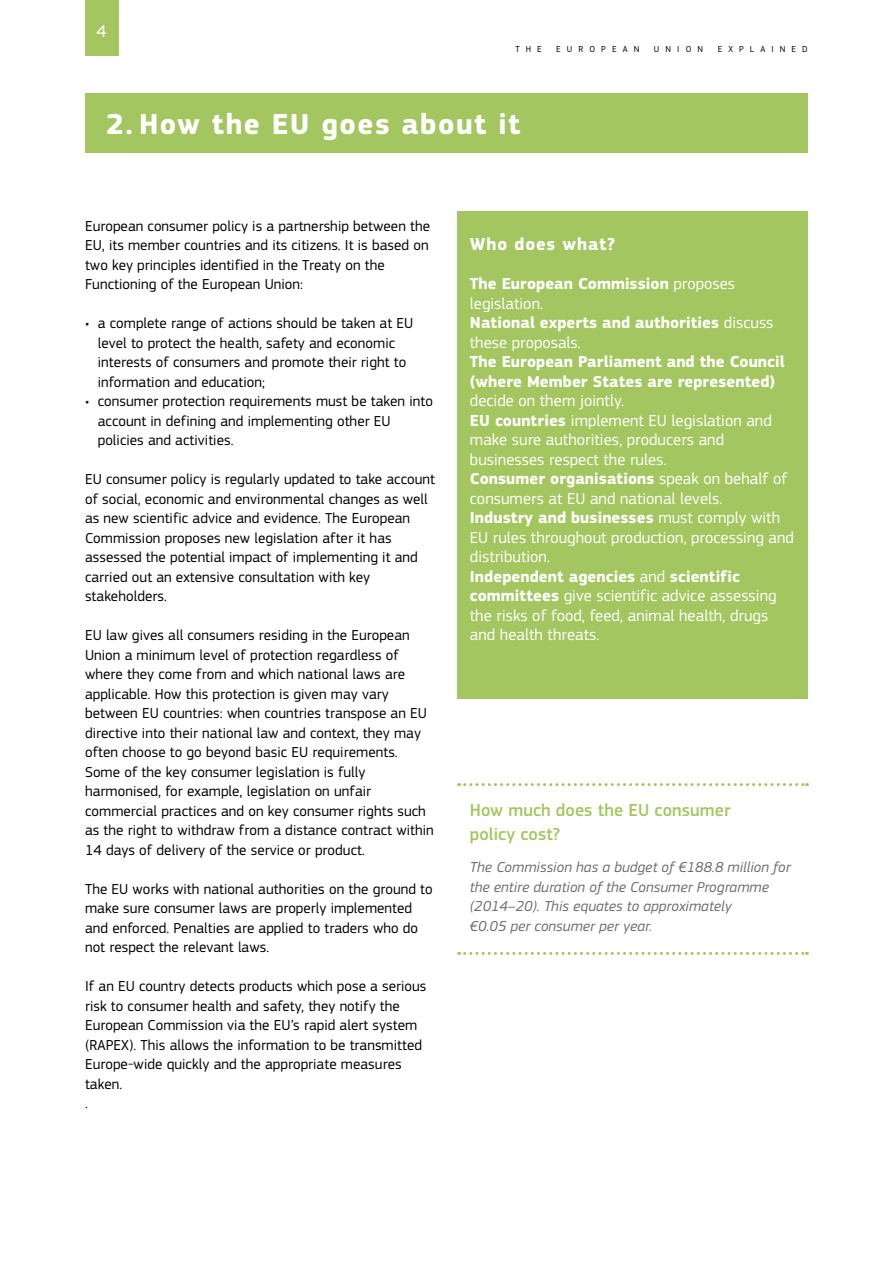
<style>
.page{position:relative;width:893px;height:1263px;background:#fff}
.page>*{position:absolute;margin:0;border:0;box-sizing:border-box;transform-origin:0 0}
.Heading01_neg{font:700 30px "EC Square Sans Pro";letter-spacing:.05em;color:#fff}
.Box_Title{font:500 18px/24px "EC Square Sans Pro";letter-spacing:.005em;color:#a4c660}
.Heading03_neg{font:700 18px "EC Square Sans Pro";letter-spacing:.05em;color:#fff}
.t1{font:18px "EC Square Sans Pro";color:#fff}
.BodyText_neg{font:16.5px/19.5px "EC Square Sans Pro";letter-spacing:.005em;color:#fff}
.BodyText_neg-2{font:700 16.5px/19.5px "EC Square Sans Pro";letter-spacing:.005em;color:#fff}
.BodyText{font:15px/19.5px "EC Square Sans Pro";letter-spacing:.005em;color:#000}
.BodyText_Indent{font:15px/19.5px "EC Square Sans Pro";letter-spacing:.005em;color:#000}
.Box_fin{font:italic 15px/19.5px "EC Square Sans Pro";letter-spacing:.005em;color:#6d6e71}
.t2{font:9px "EC Square Sans Pro";letter-spacing:.68em;color:#000}
.s1{font-weight:400}
.s2{font-weight:700}
</style>
<div class="page">
<div style="left:85px;top:0;width:33px;height:55px;background:#a4c660"></div>
<div style="left:457px;top:211px;width:351px;height:488px;background:#a4c660"></div>
<div style="left:85px;top:94px;width:723px;height:59px;background:#a4c660"></div>
<svg style="left:459px;top:783px;width:348px;height:3px"></svg>
<svg style="left:459px;top:952px;width:348px;height:3px"></svg>
<p class="t1" style="left:97px;top:21px;width:12px">4</p>
<p class="t2" style="left:515px;top:43px;width:28px">THE</p>
<p class="t2" style="left:556px;top:43px;width:85px">EUROPEAN</p>
<p class="t2" style="left:654px;top:43px;width:51px">UNION</p>
<p class="t2" style="left:718px;top:43px;width:92px">EXPLAINED</p>
<p class="Heading01_neg" style="left:106px;top:107px;width:416px">2. How the EU goes about it</p>
<p class="BodyText" style="left:85px;top:216px;width:347px">European consumer policy is a partnership between the EU, its member countries and its citizens. It is based on two key principles identified in the Treaty on the Functioning of the European Union:</p>
<p class="BodyText_Indent" style="left:98px;top:314px;width:317px;text-indent:-13px">• a complete range of actions should be taken at EU level to protect the health, safety and economic interests of consumers and promote their right to information and education;</p>
<p class="BodyText_Indent" style="left:98px;top:392px;width:337px;text-indent:-13px">• consumer protection requirements must be taken into account in defining and implementing other EU policies and activities.</p>
<p class="BodyText" style="left:85px;top:470px;width:352px">EU consumer policy is regularly updated to take account of social, economic and environmental changes as well as new scientific advice and evidence. The European Commission proposes new legislation after it has assessed the potential impact of implementing it and carried out an extensive consultation with key stakeholders.</p>
<p class="BodyText" style="left:85px;top:626px;width:350px">EU law gives all consumers residing in the European Union a minimum level of protection regardless of where they come from and which national laws are applicable. How this protection is given may vary between EU countries: when countries transpose an EU directive into their national law and context, they may often choose to go beyond basic EU requirements.<br>Some of the key consumer legislation is fully harmonised, for example, legislation on unfair commercial practices and on key consumer rights such as the right to withdraw from a distance contract within 14 days of delivery of the service or product.</p>
<p class="BodyText" style="left:85px;top:879px;width:349px">The EU works with national authorities on the ground to make sure consumer laws are properly implemented and enforced. Penalties are applied to traders who do not respect the relevant laws.</p>
<p class="BodyText" style="left:85px;top:977px;width:343px">If an EU country detects products which pose a serious risk to consumer health and safety, they notify the European Commission via the EU’s rapid alert system (RAPEX). This allows the information to be transmitted Europe-wide quickly and the appropriate measures taken.</p>
<p class="BodyText" style="left:85px;top:1094px;width:4px">.</p>
<p class="Heading03_neg" style="left:470px;top:234px;width:147px">Who does what?</p>
<p class="BodyText_neg-2" style="left:470px;top:275px;width:267px">The European Commission <span class="s1">proposes legislation.</span></p>
<p class="BodyText_neg-2" style="left:470px;top:314px;width:305px">National experts and authorities <span class="s1">discuss these proposals.</span></p>
<p class="BodyText_neg-2" style="left:470px;top:353px;width:316px">The European Parliament and the Council (where Member States are represented) <span class="s1">decide on them jointly.</span></p>
<p class="BodyText_neg" style="left:470px;top:411px;width:303px"><span class="s2">EU countries</span> implement EU legislation and make sure authorities, producers and businesses respect the rules.</p>
<p class="BodyText_neg" style="left:470px;top:469px;width:319px"><span class="s2">Consumer organisations</span> speak on behalf of consumers at EU and national levels.</p>
<p class="BodyText_neg" style="left:470px;top:508px;width:325px"><span class="s2">Industry and businesses</span> must comply with<br>EU rules throughout production, processing and distribution.</p>
<p class="BodyText_neg" style="left:470px;top:567px;width:308px"><span class="s2">Independent agencies</span> and <span class="s2">scientific committees</span> give scientific advice assessing the risks of food, feed, animal health, drugs and health threats.</p>
<p class="Box_Title" style="left:470px;top:798px;width:262px">How much does the EU consumer policy cost?</p>
<p class="Box_fin" style="left:470px;top:857px;width:322px">The Commission has a budget of €188.8 million for the entire duration of the Consumer Programme (2014–20). This equates to approximately<br>€0.05 per consumer per year.</p>
</div>
